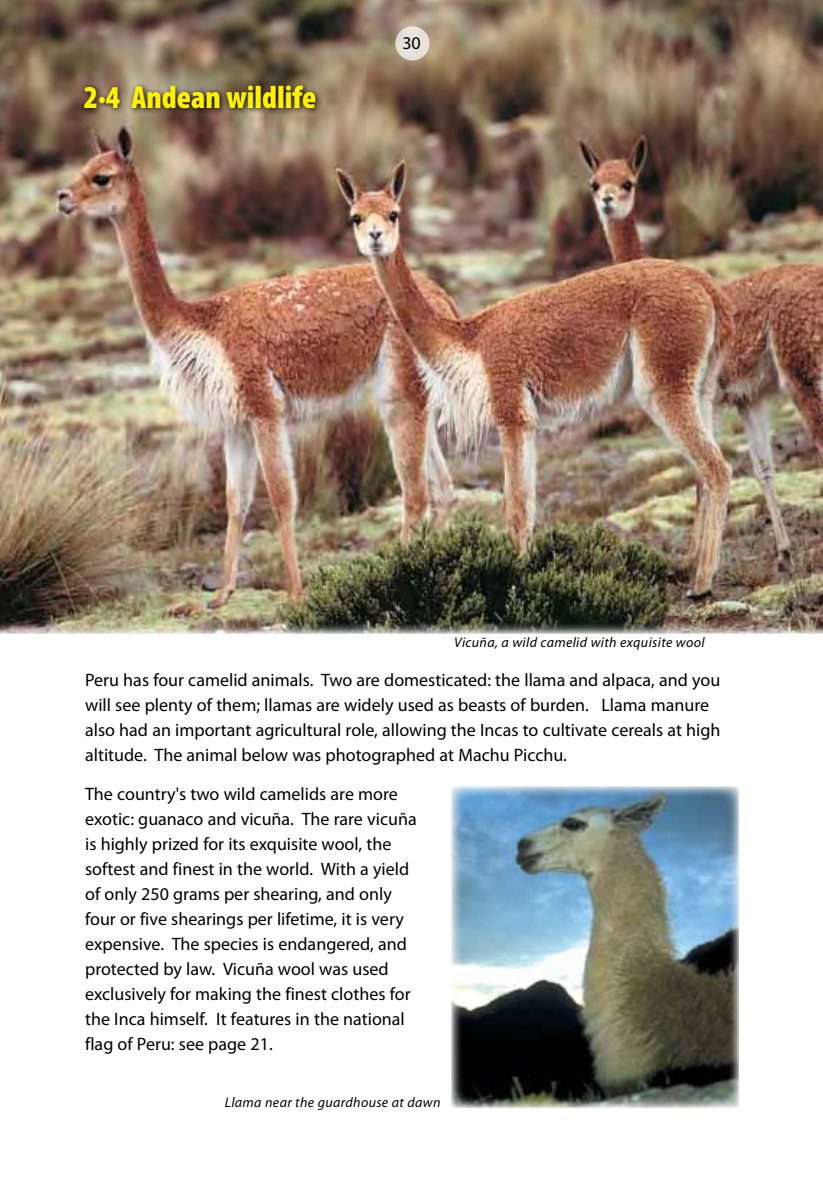
<style>
.page{position:relative;width:823px;height:1191px;background:#fff}
.page>*{position:absolute;margin:0;border:0;box-sizing:border-box;transform-origin:0 0}
.t1{font:900 condensed 32px "Myriad Pro";color:#fff200}
.t2{font:18px/25px "Myriad Pro";color:#000}
.t3{font:italic 14px "Myriad Pro";letter-spacing:.025em;color:#000}
</style>
<div class="page">
<img style="left:0;top:0;width:822px;height:634px">
<img style="left:451px;top:786px;width:287px;height:321px">
<div style="left:80px;top:81px;width:242px;height:34px;background:#000;opacity:.9"></div>
<div style="left:395px;top:26px;width:34px;height:34px;background:#e7e2d9;border-radius:50%"></div>
<h1 class="t1" style="left:84px;top:79px;width:234px">2.4 Andean wildlife</h1>
<p class="t2" style="left:402px;top:30px;width:20px">30</p>
<p class="t3" style="left:454px;top:633px;width:252px">Vicuña, a wild camelid with exquisite wool</p>
<p class="t2" style="left:85px;top:666px;width:636px">Peru has four camelid animals. Two are domesticated: the llama and alpaca, and you will see plenty of them; llamas are widely used as beasts of burden. Llama manure also had an important agricultural role, allowing the Incas to cultivate cereals at high altitude. The animal below was photographed at Machu Picchu.</p>
<p class="t2" style="left:85px;top:781px;width:333px">The country's two wild camelids are more exotic: guanaco and vicuña. The rare vicuña is highly prized for its exquisite wool, the softest and finest in the world. With a yield of only 250 grams per shearing, and only four or five shearings per lifetime, it is very expensive. The species is endangered, and protected by law. Vicuña wool was used exclusively for making the finest clothes for the Inca himself. It features in the national flag of Peru: see page 21.</p>
<p class="t3" style="left:225px;top:1093px;width:217px">Llama near the guardhouse at dawn</p>
</div>
